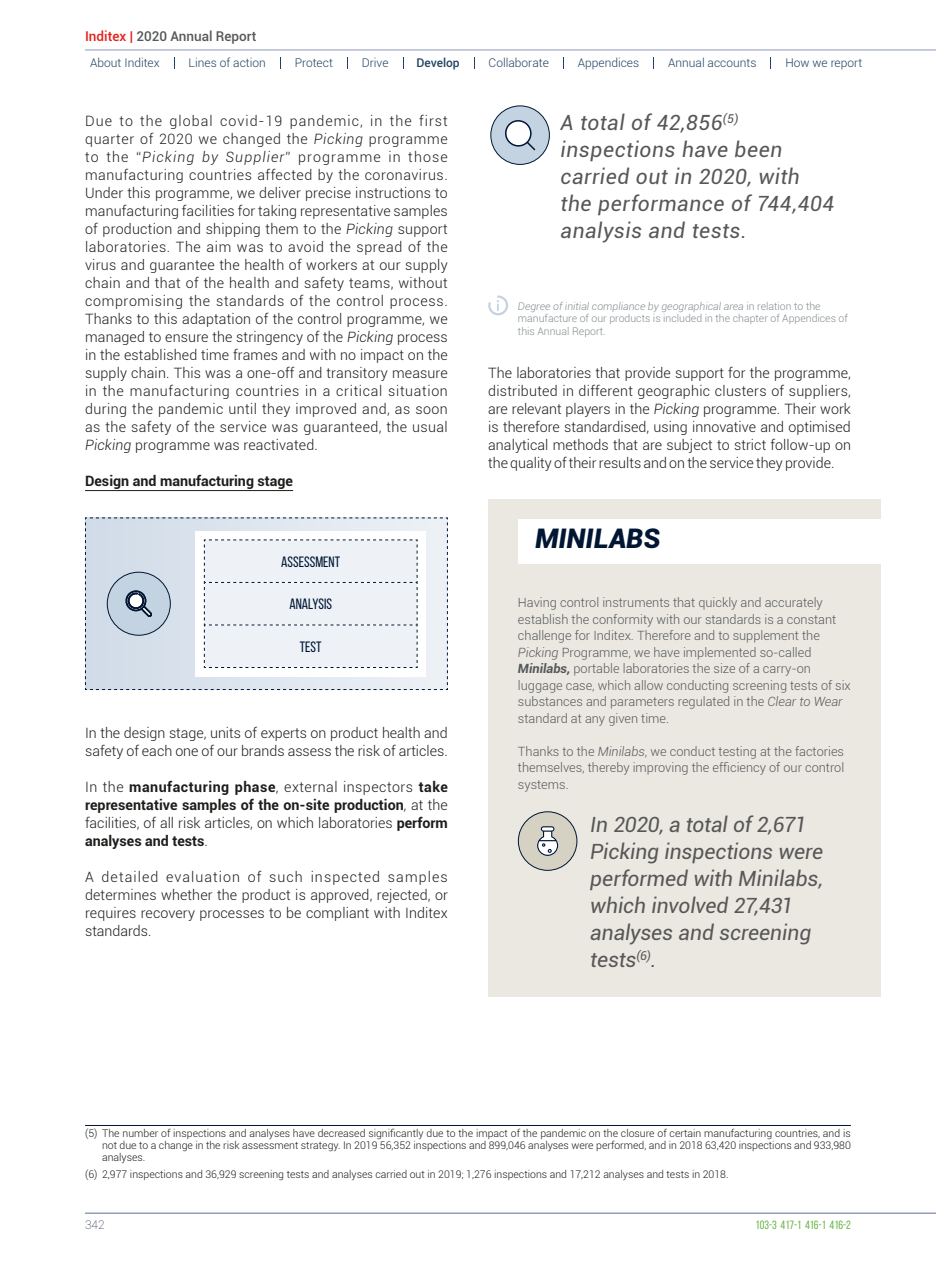
<style>
.page{position:relative;width:936px;height:1263px;background:#fff}
.page>*{position:absolute;margin:0;border:0;box-sizing:border-box;transform-origin:0 0}
.t1{font:italic 900 27px "Roboto";color:#001633}
.t2{font:italic 21px/27px "Roboto";letter-spacing:.005em;color:#575756}
.t3{font:italic 21px/27px "Roboto";letter-spacing:.025em;color:#575756}
.t4{font:15px "Bebas Neue";color:#001633}
.t5{font:300 14.25px/18px "Roboto";color:#1d1d1b;text-align:justify}
.t6{font:700 14.25px/18px "Roboto";color:#1d1d1b;text-align:justify}
.t7{font:500 13.5px "Roboto";color:#55585a}
.t8{font:300 12.75px/16.5px "Roboto";color:#55585a}
.t9{font:300 12px "Roboto";color:#204262}
.t10{font:12px "Bebas Neue";color:#6eb74c}
.t11{font:500 12px "Roboto";color:#204262}
.t12{font:100 12px "Roboto";color:#001633}
.t13{font:300 10.5px/12px "Roboto";color:#1d1d1b;text-align:justify}
.t14{font:300 10.5px/12.6px "Roboto";color:#838b8e}
.s1{color:#e41f18}
.s2{font-style:italic}
.s3{font-weight:300}
.s4{font-weight:300;font-style:italic}
.s5{color:#fff}
.s6{font-weight:700;font-style:italic}
</style>
<div class="page">
<hr style="left:85px;top:490px;width:208px;height:1px;background:#1d1d1b">
<svg style="left:85px;top:517px;width:363px;height:173px;background:#e0e7ee"></svg>
<hr style="left:85px;top:1125px;width:765px;height:1px;background:#001633">
<div style="left:491px;top:106px;width:58px;height:58px;background:#c4d3e2;border-radius:50%"></div>
<svg style="left:505px;top:120px;width:30px;height:30px"></svg>
<div style="left:490px;top:105px;width:59px;height:60px;border:1px solid #001633;border-radius:50%"></div>
<svg style="left:488px;top:295px;width:20px;height:20px"></svg>
<div style="left:488px;top:499px;width:392px;height:498px;background:#eae8e1"></div>
<div style="left:518px;top:520px;width:362px;height:44px;background:#fff"></div>
<div style="left:518px;top:812px;width:59px;height:58px;background:#d5d2c3;border-radius:50%"></div>
<svg style="left:537px;top:826px;width:21px;height:30px"></svg>
<div style="left:518px;top:811px;width:59px;height:60px;border:1px solid #001633;border-radius:50%"></div>
<hr style="left:85px;top:50px;width:850px;height:1px;background:#8995b4">
<hr style="left:85px;top:1213px;width:850px;height:1px;background:#8995b4">
<svg style="left:174px;top:57px;width:1px;height:12px"></svg>
<svg style="left:347px;top:57px;width:1px;height:12px"></svg>
<svg style="left:280px;top:57px;width:1px;height:12px"></svg>
<svg style="left:563px;top:57px;width:1px;height:12px"></svg>
<svg style="left:653px;top:57px;width:1px;height:12px"></svg>
<svg style="left:770px;top:57px;width:1px;height:12px"></svg>
<p class="t7" style="left:85px;top:27px;width:173px"><span class="s1">Inditex |</span> 2020 Annual Report</p>
<p class="t9" style="left:90px;top:54px;width:71px">About Inditex</p>
<p class="t9" style="left:188px;top:54px;width:79px">Lines of action</p>
<p class="t9" style="left:295px;top:54px;width:40px">Protect</p>
<p class="t9" style="left:362px;top:54px;width:28px">Drive</p>
<p class="t11" style="left:416px;top:54px;width:45px">Develop</p>
<p class="t9" style="left:488px;top:54px;width:62px">Collaborate</p>
<p class="t9" style="left:577px;top:54px;width:63px">Appendices</p>
<p class="t9" style="left:668px;top:54px;width:90px">Annual accounts</p>
<p class="t9" style="left:785px;top:54px;width:78px">How we report</p>
<p class="t5" style="left:85px;top:111px;width:364px">Due to the global covid-19 pandemic, in the first quarter of 2020 we changed the <span class="s2">Picking</span> programme to the “<span class="s2">Picking by Supplier</span>” programme in those manufacturing countries affected by the coronavirus.<br>Under this programme, we deliver precise instructions to manufacturing facilities for taking representative samples of production and shipping them to the <span class="s2">Picking</span> support laboratories. The aim was to avoid the spread of the virus and guarantee the health of workers at our supply chain and that of the health and safety teams, without compromising the standards of the control process.<br>Thanks to this adaptation of the control programme, we managed to ensure the stringency of the <span class="s2">Picking</span> process in the established time frames and with no impact on the supply chain. This was a one-off and transitory measure in the manufacturing countries in a critical situation during the pandemic until they improved and, as soon as the safety of the service was guaranteed, the usual <span class="s2">Picking</span> programme was reactivated.</p>
<p class="t6" style="left:85px;top:471px;width:209px">Design and manufacturing stage</p>
<p class="t4" style="left:281px;top:553px;width:60px">ASSESSMENT</p>
<p class="t4" style="left:289px;top:596px;width:44px">ANALYSIS</p>
<p class="t4" style="left:300px;top:638px;width:23px">TEST</p>
<p class="t5" style="left:85px;top:723px;width:364px">In the design stage, units of experts on product health and safety of each one of our brands assess the risk of articles.</p>
<p class="t6" style="left:85px;top:777px;width:364px"><span class="s3">In the</span> manufacturing phase<span class="s3">, external inspectors</span> take representative samples of the on-site production<span class="s4">,</span> <span class="s3">at the facilities, of all risk articles, on which laboratories</span> perform analyses and tests<span class="s3">.</span></p>
<p class="t5" style="left:85px;top:867px;width:364px">A detailed evaluation of such inspected samples determines whether the product is approved, rejected, or requires recovery processes to be compliant with Inditex standards.</p>
<h2 class="t3" style="left:560px;top:108px;width:275px">A total of 42,856<sup>(5) </sup>inspections have been carried out in 2020, with the performance of 744,404 analysis and tests.</h2>
<p class="t14" style="left:518px;top:299px;width:331px"><span class="s2">Degree of initial compliance by geographical area</span> in relation to the manufacture of our products is included in the chapter of Appendices of this Annual Report.</p>
<p class="t5" style="left:488px;top:363px;width:364px">The laboratories that provide support for the programme, distributed in different geographic clusters of suppliers, are relevant players in the <span class="s2">Picking</span> programme. Their work is therefore standardised, using innovative and optimised analytical methods that are subject to strict follow-up on the quality of their results and on the service they provide.<span class="s5">(6)</span></p>
<h1 class="t1" style="left:535px;top:520px;width:127px">MINILABS</h1>
<p class="t8" style="left:518px;top:594px;width:334px">Having control instruments that quickly and accurately establish the conformity with our standards is a constant challenge for Inditex. Therefore and to supplement the <span class="s2">Picking</span> Programme, we have implemented so-called <span class="s6">Minilabs,</span> portable laboratories the size of a carry-on luggage case, which allow conducting screening tests of six substances and parameters regulated in the <span class="s2">Clear to Wear </span>standard at any given time.</p>
<p class="t8" style="left:518px;top:743px;width:328px;text-align:justify">Thanks to the <span class="s2">Minilabs</span>, we conduct testing at the factories themselves, thereby improving the efficiency of our control systems.</p>
<h2 class="t2" style="left:590px;top:811px;width:234px">In 2020, a total of 2,671<br>Picking inspections were performed with Minilabs, which involved 27,431 analyses and screening tests<sup>(6)</sup>.</h2>
<p class="t13" style="left:102px;top:1127px;width:750px;text-indent:-17px">(5) The number of inspections and analyses have decreased significantly due to the impact of the pandemic on the closure of certain manufacturing countries, and is not due to a change in the risk assessment strategy. In 2019 56,352 inspections and 899,046 analyses were performed, and in 2018 63,420 inspections and 933,980 analyses.</p>
<p class="t13" style="left:85px;top:1168px;width:645px">(6) 2,977 inspections and 36,929 screening tests and analyses carried out in 2019; 1,276 inspections and 17,212 analyses and tests in 2018.</p>
<p class="t12" style="left:85px;top:1216px;width:21px">342</p>
<p class="t10" style="left:755px;top:1218px;width:97px">103-3 417-1 416-1 416-2</p>
</div>
